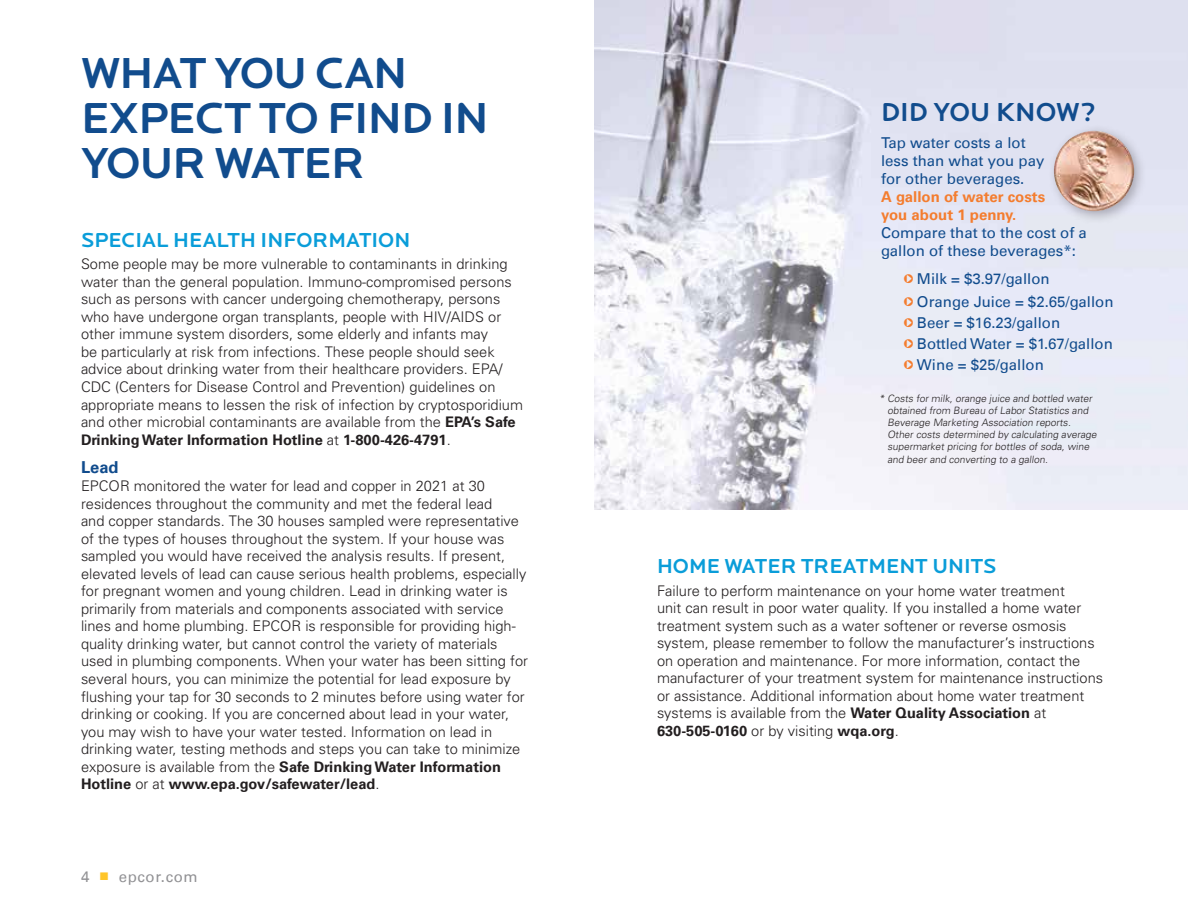
<style>
.page{position:relative;width:1188px;height:918px;background:#fff}
.page>*{position:absolute;margin:0;border:0;box-sizing:border-box;transform-origin:0 0}
.t1{font:500 45px/45px "Locator Display";letter-spacing:-.02em;color:#114c8d}
.t2{font:500 27px "Locator Display";color:#114c8d}
.t3{font:500 21px "Locator Display";color:#0a9dd9}
.t4{font:700 16.5px "Univers LT";color:#114c8d}
.t5{font:15px/18px "Univers LT";color:#114c8d}
.t6{font:700 15px/18px "Univers LT";color:#f47d2f}
.t7{font:15px "Univers LT";letter-spacing:.04em;color:#919194}
.t8{font:300 14.7px/17.5px "Univers";color:#231f20}
.t9{font:700 14.7px/17.5px "Univers LT";color:#231f20}
.t10{font:300 10.2px/12.1px "Univers";color:#231f20}
.s1{font-family:"Univers LT";font-weight:700}
.s2{font-family:"Univers";font-weight:300}
.s3{font-family:"KG Arrows";font-size:16.5px;color:#f47d2f}
</style>
<div class="page">
<img style="left:594px;top:0;width:594px;height:509px">
<div style="left:1047px;top:124px;width:100px;height:100px;background:#231f20;opacity:.3"></div>
<img style="left:1054px;top:131px;width:80px;height:80px;border-radius:40px">
<h1 class="t1" style="left:81px;top:51px;width:409px">WHAT YOU CAN<br>EXPECT TO FIND IN<br>YOUR WATER</h1>
<h3 class="t3" style="left:81px;top:228px;width:331px">SPECIAL HEALTH INFORMATION</h3>
<p class="t8" style="left:81px;top:255px;width:444px">Some people may be more vulnerable to contaminants in drinking water than the general population. Immuno-compromised persons such as persons with cancer undergoing chemotherapy, persons who have undergone organ transplants, people with HIV/AIDS or other immune system disorders, some elderly and infants may<br>be particularly at risk from infections. These people should seek advice about drinking water from their healthcare providers. EPA/ CDC (Centers for Disease Control and Prevention) guidelines on appropriate means to lessen the risk of infection by cryptosporidium and other microbial contaminants are available from the <span class="s1">EPA’s Safe</span></p>
<p class="t9" style="left:81px;top:431px;width:371px">Drinking Water Information Hotline <span class="s2">at</span> 1-800-426-4791<span class="s2">.</span></p>
<p class="t4" style="left:81px;top:458px;width:39px">Lead</p>
<p class="t8" style="left:81px;top:477px;width:449px">EPCOR monitored the water for lead and copper in 2021 at 30 residences throughout the community and met the federal lead<br>and copper standards. The 30 houses sampled were representative of the types of houses throughout the system. If your house was sampled you would have received the analysis results. If present, elevated levels of lead can cause serious health problems, especially for pregnant women and young children. Lead in drinking water is primarily from materials and components associated with service lines and home plumbing. EPCOR is responsible for providing high&shy;quality drinking water, but cannot control the variety of materials used in plumbing components. When your water has been sitting for several hours, you can minimize the potential for lead exposure by flushing your tap for 30 seconds to 2 minutes before using water for drinking or cooking. If you are concerned about lead in your water, you may wish to have your water tested. Information on lead in drinking water, testing methods and steps you can take to minimize</p>
<p class="t9" style="left:81px;top:758px;width:422px"><span class="s2">exposure is available from the</span> Safe Drinking Water Information<br>Hotline <span class="s2">or at</span> www.epa.gov/safewater/lead<span class="s2">.</span></p>
<p class="t7" style="left:81px;top:868px;width:10px">4</p>
<p class="t7" style="left:119px;top:868px;width:80px">epcor.com</p>
<h2 class="t2" style="left:881px;top:97px;width:216px">DID YOU KNOW?</h2>
<p class="t5" style="left:881px;top:134px;width:165px">Tap water costs a lot less than what you pay for other beverages.</p>
<p class="t6" style="left:881px;top:188px;width:166px">A gallon of water costs you about 1 penny.</p>
<p class="t5" style="left:881px;top:224px;width:207px">Compare that to the cost of a gallon of these beverages*:</p>
<p class="t5" style="left:904px;top:268px;width:211px;line-height:22.5px"><span class="s3">y</span> Milk = $3.97/gallon<br><span class="s3">y</span> Orange Juice = $2.65/gallon</p>
<p class="t5" style="left:904px;top:312px;width:211px;line-height:21px"><span class="s3">y</span> Beer = $16.23/gallon<br><span class="s3">y</span> Bottled Water = $1.67/gallon <span class="s3">y</span> Wine = $25/gallon</p>
<p class="t10" style="left:887px;top:392px;width:212px;text-indent:-8px">* Costs for milk, orange j uice and bottled water obtained from Bureau of Labor Statistics and Beverage Marketing Association reports.<br>Other costs determined by calculating average supermarket pricing for bottles of soda, wine and beer and converting to a gallon.</p>
<h3 class="t3" style="left:657px;top:555px;width:341px">HOME WATER TREATMENT UNITS</h3>
<p class="t8" style="left:657px;top:581px;width:448px">Failure to perform maintenance on your home water treatment<br>unit can result in poor water quality. If you installed a home water treatment system such as a water softener or reverse osmosis system, please remember to follow the manufacturer’s instructions on operation and maintenance. For more information, contact the manufacturer of your treatment system for maintenance instructions or assistance. Additional information about home water treatment systems is available from the <span class="s1">Water Quality Association</span> at</p>
<p class="t9" style="left:657px;top:722px;width:243px">630-505-0160 <span class="s2">or by visiting</span> wqa.org<span class="s2">.</span></p>
</div>
